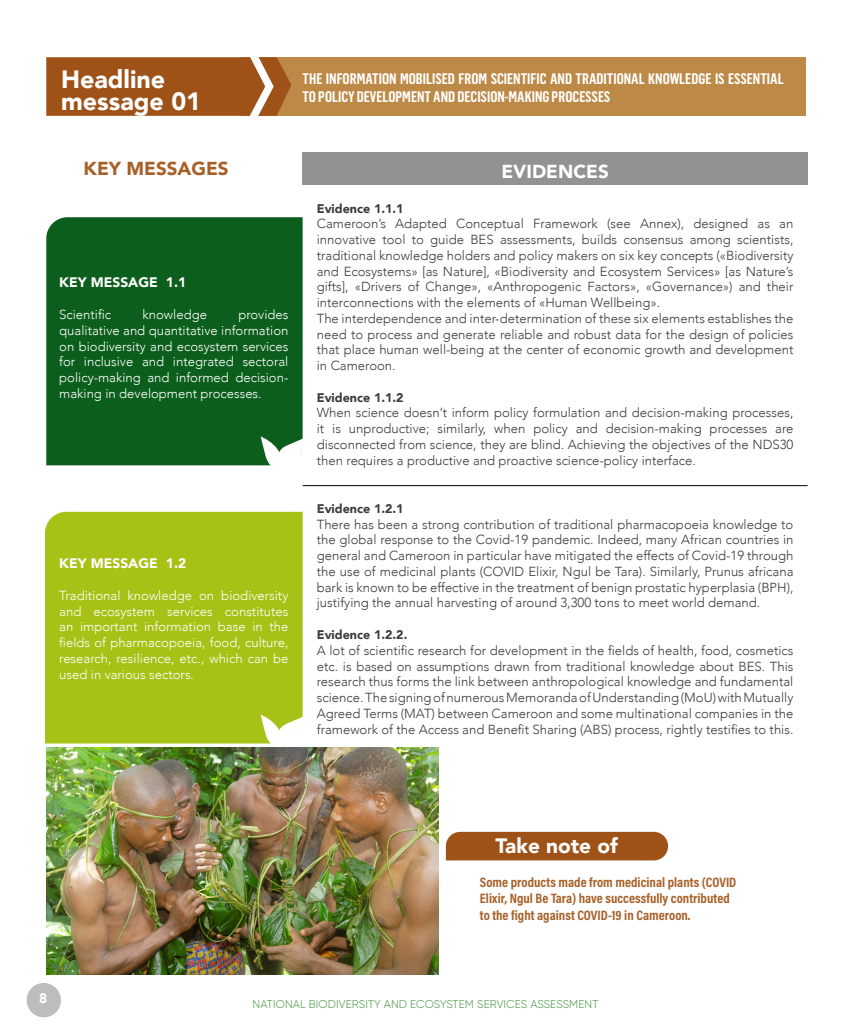
<style>
.page{position:relative;width:851px;height:1028px;background:#fff}
.page>*{position:absolute;margin:0;border:0;box-sizing:border-box;transform-origin:0 0}
.t1{font:900 25px/22.5px "Avenir";color:#fff}
.t2{font:900 20.75px "Avenir";color:#fff}
.t3{font:900 18.75px "Avenir";color:#a76027}
.t4{font:900 18.75px "Avenir";color:#fff}
.t5{font:600 15px/18px "Flama Condensed";color:#fff}
.t6{font:13.75px/16.5px "Acumin Variable Concept";color:#a76027}
.t7{font:900 13.75px "Avenir";color:#fff}
.t8{font:300 13.12px/15.8px "Avenir";color:#3c3c3b;text-align:justify}
.t9{font:300 13.12px/15.8px "Avenir";color:#fff;text-align:justify}
.t10{font:900 12.5px "Avenir";color:#3c3c3b}
.t11{font:300 11.25px "Gilroy";letter-spacing:.01em;color:#3f923c}
</style>
<div class="page">
<div style="left:27px;top:983px;width:34px;height:34px;background:#bdbdbc;border-radius:50%"></div>
<div style="left:241px;top:57px;width:564px;height:59px;background:#bd8947"></div>
<div style="left:46px;top:217px;width:256px;height:248px;background:#0c5e1d"></div>
<div style="left:45px;top:512px;width:257px;height:231px;background:#a8c116"></div>
<div style="left:302px;top:152px;width:505px;height:33px;background:#929291"></div>
<hr style="left:302px;top:485px;width:505px;height:1px;background:#000">
<div style="left:446px;top:831px;width:222px;height:29px;background:#9e5217"></div>
<svg style="left:252px;top:436px;width:51px;height:30px"></svg>
<svg style="left:252px;top:714px;width:51px;height:30px"></svg>
<img style="left:46px;top:747px;width:392px;height:227px">
<svg style="left:46px;top:57px;width:245px;height:59px;background:#a25a21"></svg>
<h1 class="t1" style="left:61px;top:67px;width:141px">Headline message 01</h1>
<p class="t5" style="left:302px;top:69px;width:482px">THE INFORMATION MOBILISED FROM SCIENTIFIC AND TRADITIONAL KNOWLEDGE IS ESSENTIAL<br>TO POLICY DEVELOPMENT AND DECISION-MAKING PROCESSES</p>
<h3 class="t3" style="left:83px;top:152px;width:147px">KEY MESSAGES</h3>
<p class="t7" style="left:59px;top:270px;width:129px">KEY MESSAGE 1.1</p>
<p class="t9" style="left:59px;top:307px;width:54px">Scientific</p>
<p class="t9" style="left:142px;top:307px;width:66px">knowledge</p>
<p class="t9" style="left:59px;top:307px;width:231px;text-indent:179px">provides qualitative and quantitative information on biodiversity and ecosystem services for inclusive and integrated sectoral policy-making and informed decision&shy;making in development processes.</p>
<p class="t7" style="left:59px;top:551px;width:129px">KEY MESSAGE 1.2</p>
<p class="t9" style="left:59px;top:587px;width:231px">Traditional knowledge on biodiversity and ecosystem services constitutes an important information base in the fields of pharmacopoeia, food, culture, research, resilience, etc., which can be used in various sectors.</p>
<h3 class="t4" style="left:501px;top:156px;width:109px">EVIDENCES</h3>
<p class="t10" style="left:317px;top:197px;width:88px">Evidence 1.1.1</p>
<p class="t8" style="left:317px;top:216px;width:478px;text-align:left">Cameroon’s Adapted Conceptual Framework (see Annex), designed as an innovative tool to guide BES assessments, builds consensus among scientists, traditional knowledge holders and policy makers on six key concepts («Biodiversity and Ecosystems» [as Nature], «Biodiversity and Ecosystem Services» [as Nature’s gifts], «Drivers of Change», «Anthropogenic Factors», «Governance») and their interconnections with the elements of «Human Wellbeing».<br>The interdependence and inter-determination of these six elements establishes the need to process and generate reliable and robust data for the design of policies that place human well-being at the center of economic growth and development in Cameroon.</p>
<p class="t10" style="left:317px;top:386px;width:88px">Evidence 1.1.2</p>
<p class="t8" style="left:317px;top:405px;width:478px">When science doesn’t inform policy formulation and decision-making processes, it is unproductive; similarly, when policy and decision-making processes are disconnected from science, they are blind. Achieving the objectives of the NDS30 then requires a productive and proactive science-policy interface.</p>
<p class="t10" style="left:317px;top:498px;width:88px">Evidence 1.2.1</p>
<p class="t8" style="left:317px;top:516px;width:478px">There has been a strong contribution of traditional pharmacopoeia knowledge to the global response to the Covid-19 pandemic. Indeed, many African countries in general and Cameroon in particular have mitigated the effects of Covid-19 through the use of medicinal plants (COVID Elixir, Ngul be Tara). Similarly, Prunus africana bark is known to be effective in the treatment of benign prostatic hyperplasia (BPH), justifying the annual harvesting of around 3,300 tons to meet world demand.</p>
<p class="t10" style="left:317px;top:624px;width:92px">Evidence 1.2.2.</p>
<p class="t8" style="left:317px;top:642px;width:478px">A lot of scientific research for development in the fields of health, food, cosmetics etc. is based on assumptions drawn from traditional knowledge about BES. This research thus forms the link between anthropological knowledge and fundamental science. The signing of numerous Memoranda of Understanding (MoU) with Mutually Agreed Terms (MAT) between Cameroon and some multinational companies in the framework of the Access and Benefit Sharing (ABS) process, rightly testifies to this.</p>
<p class="t7" style="left:39px;top:986px;width:10px">8</p>
<h2 class="t2" style="left:495px;top:827px;width:124px">Take note of</h2>
<p class="t6" style="left:480px;top:873px;width:258px">Some products made from medicinal plants (COVID<br>Elixir, Ngul Be Tara) have successfully contributed to the fight against COVID-19 in Cameroon.</p>
<p class="t11" style="left:252px;top:996px;width:347px">NATIONAL BIODIVERSITY AND ECOSYSTEM SERVICES ASSESSMENT</p>
</div>
